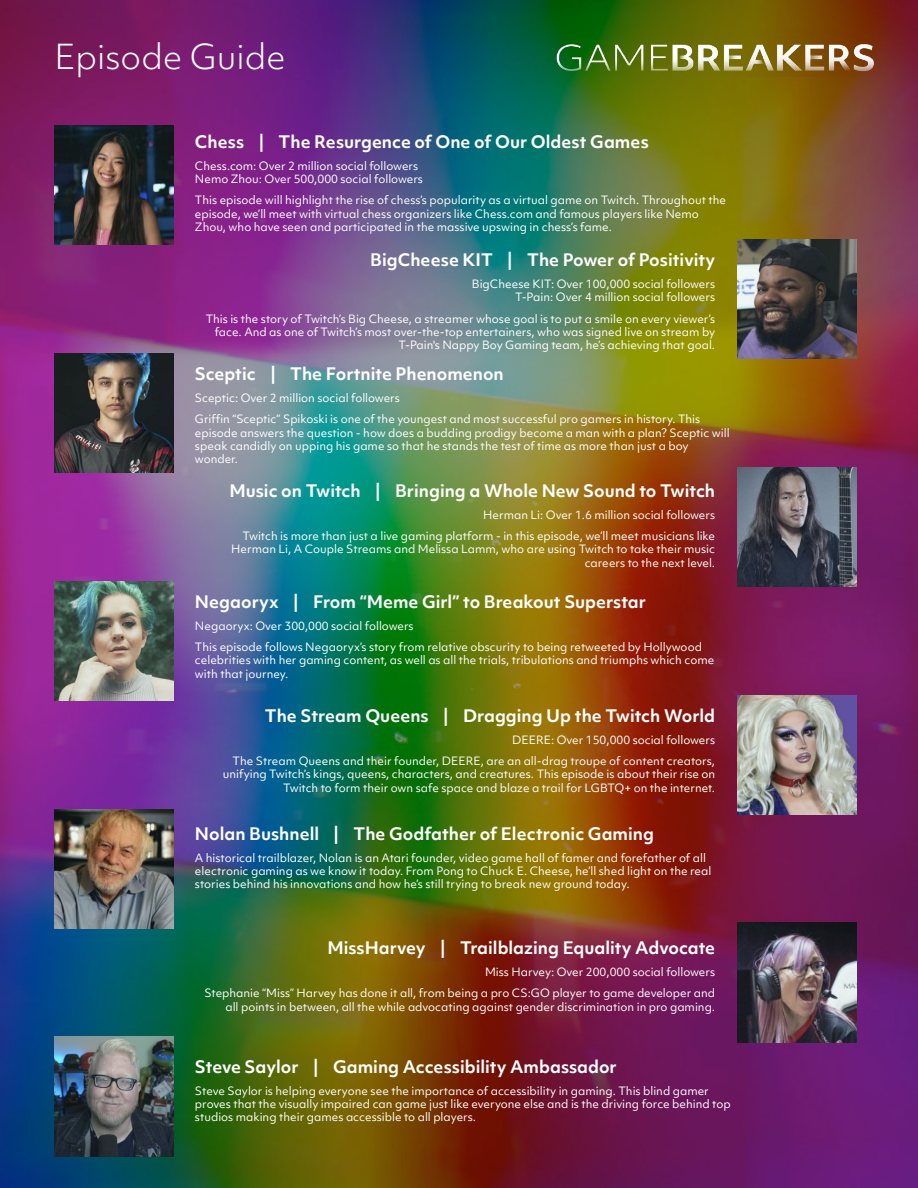
<style>
.page{position:relative;width:918px;height:1188px;background:#fff}
.page>*{position:absolute;margin:0;border:0;box-sizing:border-box;transform-origin:0 0}
.t1{font:300 33px "Objektiv Mk 1";color:#fff}
.t2{font:700 16.5px "Objektiv Mk 1";color:#fff}
.t3{font:11.1px/13.2px "Objektiv Mk 1";color:#fff}
</style>
<div class="page">
<img style="left:0;top:0;width:918px;height:1188px">
<img style="left:527px;top:0;width:391px;height:76px">
<img style="left:54px;top:126px;width:119px;height:119px">
<img style="left:738px;top:240px;width:119px;height:119px">
<img style="left:54px;top:353px;width:119px;height:120px">
<img style="left:738px;top:467px;width:119px;height:119px">
<img style="left:54px;top:581px;width:119px;height:119px">
<img style="left:738px;top:695px;width:119px;height:119px">
<img style="left:54px;top:809px;width:119px;height:119px">
<img style="left:738px;top:923px;width:119px;height:119px">
<img style="left:54px;top:1037px;width:119px;height:119px">
<h1 class="t1" style="left:54px;top:34px;width:233px">Episode Guide</h1>
<h2 class="t2" style="left:195px;top:130px;width:455px">Chess | The Resurgence of One of Our Oldest Games</h2>
<p class="t3" style="left:195px;top:159px;width:230px">Chess.com: Over 2 million social followers<br>Nemo Zhou: Over 500,000 social followers</p>
<p class="t3" style="left:195px;top:193px;width:533px">This episode will highlight the rise of chess’s popularity as a virtual game on Twitch. Throughout the episode, we’ll meet with virtual chess organizers like Chess.com and famous players like Nemo<br>Zhou, who have seen and participated in the massive upswing in chess’s fame.</p>
<h2 class="t2" style="left:370px;top:249px;width:346px">BigCheese KIT | The Power of Positivity</h2>
<p class="t3" style="left:472px;top:277px;width:245px;text-align:right">BigCheese KIT: Over 100,000 social followers<br>T-Pain: Over 4 million social followers</p>
<p class="t3" style="left:206px;top:312px;width:511px;text-align:right">This is the story of Twitch’s Big Cheese, a streamer whose goal is to put a smile on every viewer’s face. And as one of Twitch’s most over-the-top entertainers, who was signed live on stream by<br>T-Pain's Nappy Boy Gaming team, he’s achieving that goal.</p>
<h2 class="t2" style="left:195px;top:362px;width:310px">Sceptic | The Fortnite Phenomenon</h2>
<p class="t3" style="left:195px;top:387px;width:507px;line-height:21.5px">Sceptic: Over 2 million social followers<br>Griffin “Sceptic” Spikoski is one of the youngest and most successful pro gamers in history. This</p>
<p class="t3" style="left:195px;top:426px;width:536px">episode answers the question - how does a budding prodigy become a man with a plan? Sceptic will speak candidly on upping his game so that he stands the test of time as more than just a boy wonder.</p>
<h2 class="t2" style="left:229px;top:479px;width:487px">Music on Twitch | Bringing a Whole New Sound to Twitch</h2>
<p class="t3" style="left:242px;top:504px;width:474px;line-height:21.5px;text-align:right">Herman Li: Over 1.6 million social followers<br>Twitch is more than just a live gaming platform - in this episode, we’ll meet musicians like</p>
<p class="t3" style="left:231px;top:542px;width:485px;text-align:right">Herman Li, A Couple Streams and Melissa Lamm, who are using Twitch to take their music careers to the next level.</p>
<h2 class="t2" style="left:195px;top:590px;width:453px">Negaoryx | From “Meme Girl” to Breakout Superstar</h2>
<p class="t3" style="left:195px;top:615px;width:509px;line-height:21.5px">Negaoryx: Over 300,000 social followers<br>This episode follows Negaoryx’s story from relative obscurity to being retweeted by Hollywood</p>
<p class="t3" style="left:195px;top:654px;width:521px">celebrities with her gaming content, as well as all the trials, tribulations and triumphs which come with that journey.</p>
<h2 class="t2" style="left:265px;top:704px;width:452px">The Stream Queens | Dragging Up the Twitch World</h2>
<p class="t3" style="left:233px;top:729px;width:484px;line-height:21.5px;text-align:right">DEERE: Over 150,000 social followers<br>The Stream Queens and their founder, DEERE, are an all-drag troupe of content creators,</p>
<p class="t3" style="left:223px;top:768px;width:494px;text-align:right">unifying Twitch’s kings, queens, characters, and creatures. This episode is about their rise on<br>Twitch to form their own safe space and blaze a trail for LGBTQ+ on the internet.</p>
<h2 class="t2" style="left:195px;top:823px;width:461px">Nolan Bushnell | The Godfather of Electronic Gaming</h2>
<p class="t3" style="left:195px;top:851px;width:518px">A historical trailblazer, Nolan is an Atari founder, video game hall of famer and forefather of all electronic gaming as we know it today. From Pong to Chuck E. Cheese, he’ll shed light on the real stories behind his innovations and how he’s still trying to break new ground today.</p>
<h2 class="t2" style="left:327px;top:937px;width:389px">MissHarvey | Trailblazing Equality Advocate</h2>
<p class="t3" style="left:204px;top:961px;width:512px;line-height:21.5px;text-align:right">Miss Harvey: Over 200,000 social followers<br>Stephanie “Miss” Harvey has done it all, from being a pro CS:GO player to game developer and</p>
<p class="t3" style="left:225px;top:1000px;width:491px">all points in between, all the while advocating against gender discrimination in pro gaming.</p>
<h2 class="t2" style="left:195px;top:1055px;width:423px">Steve Saylor | Gaming Accessibility Ambassador</h2>
<p class="t3" style="left:195px;top:1084px;width:537px">Steve Saylor is helping everyone see the importance of accessibility in gaming. This blind gamer proves that the visually impaired can game just like everyone else and is the driving force behind top studios making their games accessible to all players.</p>
</div>
